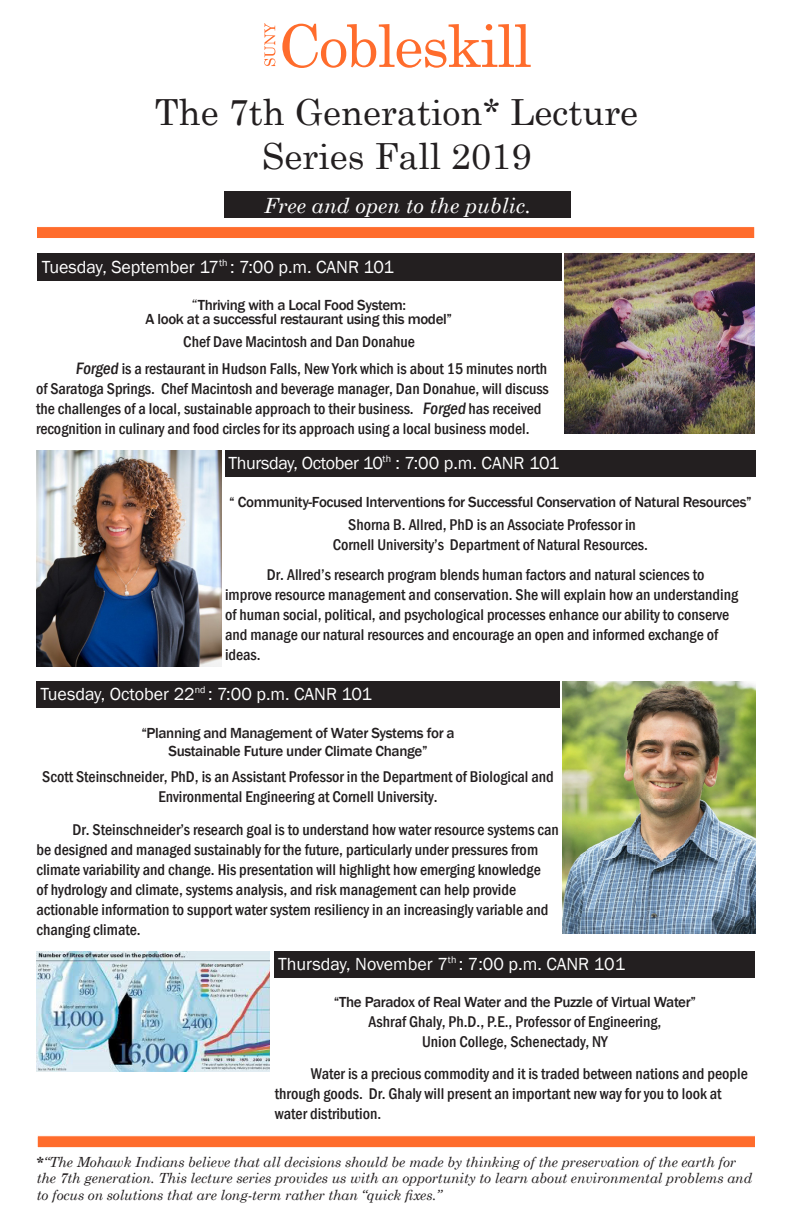
<style>
.page{position:relative;width:792px;height:1224px;background:#fff}
.page>*{position:absolute;margin:0;border:0;box-sizing:border-box;transform-origin:0 0}
.t1{font:36px "Century Schoolbook";color:#231f20}
.t2{font:italic 21px "Century Schoolbook";color:#fff}
.t3{font:18px "Franklin Gothic";color:#fff}
.t4{font:18px "Franklin Gothic";letter-spacing:-.02em;color:#fff}
.t5{font:500 condensed 16px/20px "Franklin Gothic";color:#231f20}
.t6{font:500 15px "Franklin Gothic";letter-spacing:-.025em;color:#231f20}
.t7{font:italic 14px/16.8px "Century Schoolbook";letter-spacing:-.01em;color:#231f20}
.s1{font-weight:400;font-size:16px}
.s2{font-size:17px}
.s3{font-weight:700;font-style:normal}
</style>
<div class="page">
<div style="left:224px;top:191px;width:347px;height:27px;background:#231f20"></div>
<svg style="left:282px;top:24px;width:249px;height:44px"></svg>
<svg style="left:264px;top:23px;width:11px;height:43px"></svg>
<div style="left:36px;top:226px;width:719px;height:13px;background:#ff6c2c;border:1px solid #fff"></div>
<div style="left:36px;top:681px;width:524px;height:27px;background:#231f20"></div>
<div style="left:37px;top:253px;width:525px;height:28px;background:#231f20"></div>
<div style="left:274px;top:951px;width:481px;height:27px;background:#231f20"></div>
<img style="left:562px;top:681px;width:193px;height:252px">
<div style="left:37px;top:1135px;width:719px;height:13px;background:#ff6c2c;border:1px solid #fff"></div>
<div style="left:225px;top:450px;width:531px;height:27px;background:#231f20"></div>
<img style="left:36px;top:951px;width:234px;height:121px">
<img style="left:564px;top:253px;width:190px;height:180px">
<img style="left:37px;top:450px;width:185px;height:216px">
<p class="t1" style="left:155px;top:82px;width:485px">The 7th Generation* Lecture</p>
<p class="t1" style="left:262px;top:126px;width:271px">Series Fall 2019</p>
<p class="t2" style="left:264px;top:189px;width:268px">Free and open to the public.</p>
<p class="t3" style="left:42px;top:256px;width:354px">Tuesday, September 17<sup>th</sup> : 7:00 p.m. CANR 101</p>
<p class="t6" style="left:191px;top:296px;width:216px"><span class="s1">“</span>Thriving with a Local Food System:</p>
<p class="t6" style="left:146px;top:310px;width:308px">A look at a successful restaurant using this model”</p>
<p class="t5" style="left:36px;top:359px;width:514px;text-indent:39px"><span class="s2">Forged</span>is a restaurant in Hudson Falls, New York which is about 15 minutes north of Saratoga Springs. Chef Macintosh and beverage manager, Dan Donahue, will discuss the challenges of a local, sustainable approach to their business. <span class="s2">Forged</span> has received recognition in culinary and food circles for its approach using a local business model.</p>
<p class="t5" style="left:183px;top:331px;width:233px">Chef Dave Macintosh and Dan Donahue</p>
<p class="t4" style="left:228px;top:452px;width:333px">Thursday, October 10<sup>th</sup> : 7:00 p.m. CANR 101</p>
<p class="t6" style="left:229px;top:492px;width:524px">“ Community-Focused Interventions for Successful Conservation of Natural Resources”</p>
<p class="t5" style="left:348px;top:514px;width:289px">Shorna B. Allred, PhD is an Associate Professor in</p>
<p class="t5" style="left:333px;top:534px;width:317px">Cornell University’s Department of Natural Resources.</p>
<p class="t5" style="left:267px;top:564px;width:439px">Dr. Allred’s research program blends human factors and natural sciences to</p>
<p class="t5" style="left:225px;top:584px;width:515px">improve resource management and conservation. She will explain how an understanding of human social, political, and psychological processes enhance our ability to conserve and manage our natural resources and encourage an open and informed exchange of</p>
<p class="t5" style="left:225px;top:644px;width:37px">ideas.</p>
<p class="t3" style="left:40px;top:683px;width:333px">Tuesday, October 22<sup>nd</sup> : 7:00 p.m. CANR 101</p>
<p class="t6" style="left:141px;top:723px;width:315px">“Planning and Management of Water Systems for a</p>
<p class="t6" style="left:169px;top:742px;width:261px">Sustainable Future under Climate Change”</p>
<p class="t5" style="left:42px;top:766px;width:513px;text-align:center">Scott Steinschneider, PhD, is an Assistant Professor in the Department of Biological and<br>Environmental Engineering at Cornell University.</p>
<p class="t5" style="left:36px;top:820px;width:524px;text-indent:36px">Dr. Steinschneider’s research goal is to understand how water resource systems can be designed and managed sustainably for the future, particularly under pressures from climate variability and change. His presentation will highlight how emerging knowledge<br>of hydrology and climate, systems analysis, and risk management can help provide actionable information to support water system resiliency in an increasingly variable and changing climate.</p>
<p class="t3" style="left:278px;top:953px;width:349px">Thursday, November 7<sup>th</sup> : 7:00 p.m. CANR 101</p>
<p class="t6" style="left:334px;top:993px;width:364px">“The Paradox of Real Water and the Puzzle of Virtual Water”</p>
<p class="t5" style="left:369px;top:1011px;width:294px">Ashraf Ghaly, Ph.D., P.E., Professor of Engineering,</p>
<p class="t5" style="left:422px;top:1031px;width:187px">Union College, Schenectady, NY</p>
<p class="t5" style="left:275px;top:1063px;width:474px;text-indent:36px">Water is a precious commodity and it is traded between nations and people through goods. Dr. Ghaly will present an important new way for you to look at water distribution.</p>
<p class="t7" style="left:37px;top:1153px;width:717px"><span class="s3">*</span>“The Mohawk Indians believe that all decisions should be made by thinking of the preservation of the earth for the 7th generation. This lecture series provides us with an opportunity to learn about environmental problems and to focus on solutions that are long-term rather than “quick fixes.”</p>
</div>
